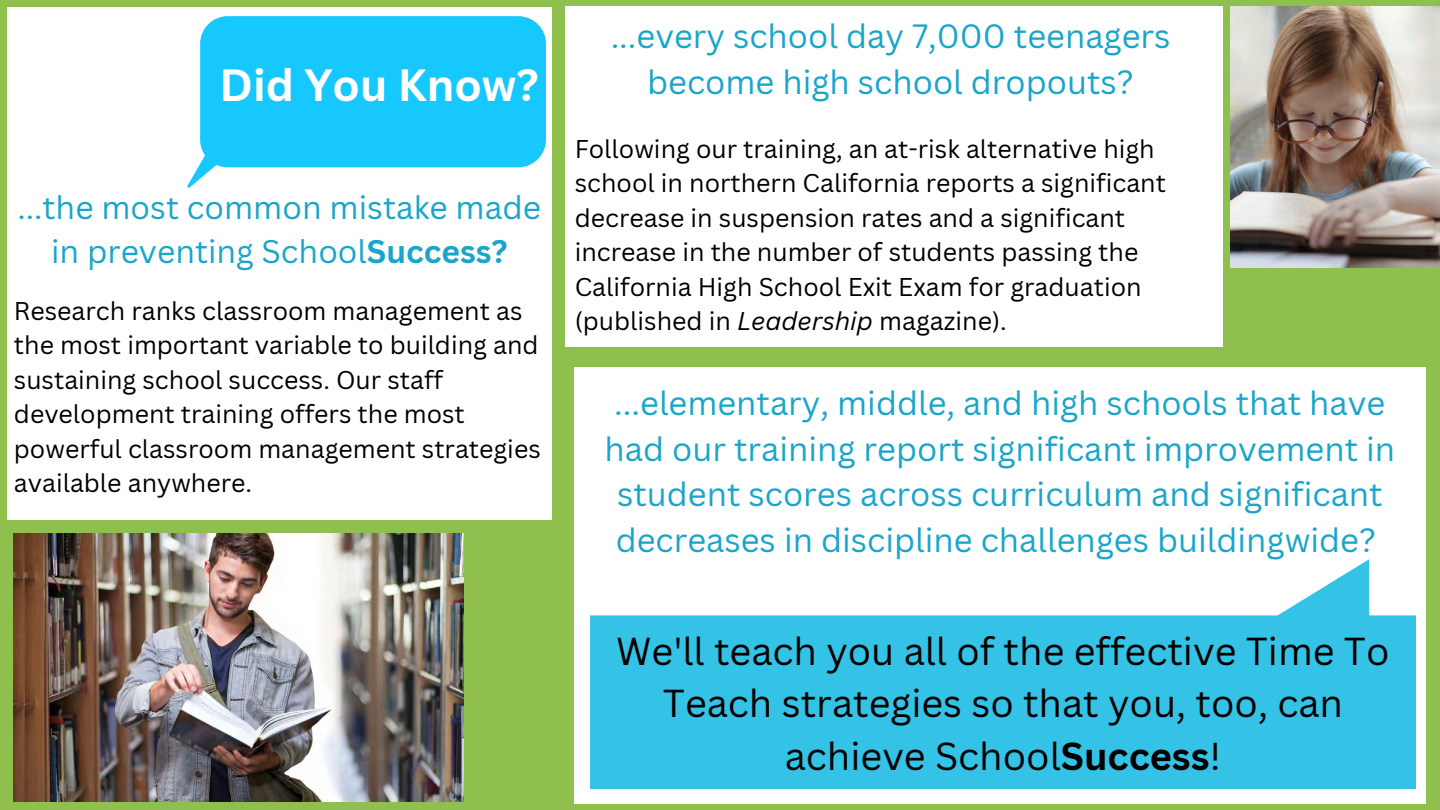
<style>
.page{position:relative;width:1440px;height:810px;background:#8fbf4d}
.page>*{position:absolute;margin:0;border:0;box-sizing:border-box;transform-origin:0 0}
.t1{font:700 43.9px "Canva Sans";color:#fff}
.t2{font:37.9px/52.5px "Canva Sans";color:#000;text-align:center}
.t3{font:32.8px/45.8px "Canva Sans";color:#1aa5ca;text-align:center}
.t4{font:31.8px/44.2px "Canva Sans";color:#1aa5ca;text-align:center}
.t5{font:25px/34.5px "Canva Sans";color:#000}
.s1{font-weight:700}
.s2{font-style:italic}
</style>
<div class="page">
<img style="left:14px;top:534px;width:449px;height:268px">
<img style="left:1230px;top:7px;width:210px;height:260px">
<div style="left:7px;top:7px;width:545px;height:512px;background:#fff"></div>
<svg style="left:187px;top:16px;width:359px;height:172px;fill:#17c8ff"></svg>
<div style="left:565px;top:7px;width:657px;height:340px;background:#fff"></div>
<div style="left:574px;top:367px;width:852px;height:437px;background:#fff"></div>
<svg style="left:590px;top:559px;width:826px;height:230px;fill:#34c3e6"></svg>
<p class="t1" style="left:220px;top:55px;width:321px">Did You Know?</p>
<p class="t4" style="left:18px;top:185px;width:525px">...the most common mistake made in preventing School<span class="s1">Success?</span></p>
<p class="t5" style="left:14px;top:293px;width:528px">Research ranks classroom management as the most important variable to building and sustaining school success. Our staff development training offers the most powerful classroom management strategies available anywhere.</p>
<p class="t3" style="left:611px;top:12px;width:561px">...every school day 7,000 teenagers become high school dropouts?</p>
<p class="t5" style="left:575px;top:131px;width:593px">Following our training, an at-risk alternative high school in northern California reports a significant decrease in suspension rates and a significant increase in the number of students passing the California High School Exit Exam for graduation (published in <span class="s2">Leadership</span> magazine).</p>
<p class="t3" style="left:604px;top:379px;width:792px">...elementary, middle, and high schools that have had our training report significant improvement in student scores across curriculum and significant decreases in discipline challenges buildingwide?</p>
<p class="t2" style="left:616px;top:624px;width:775px">We'll teach you all of the effective Time To<br>Teach strategies so that you, too, can achieve School<span class="s1">Success</span>!</p>
</div>
